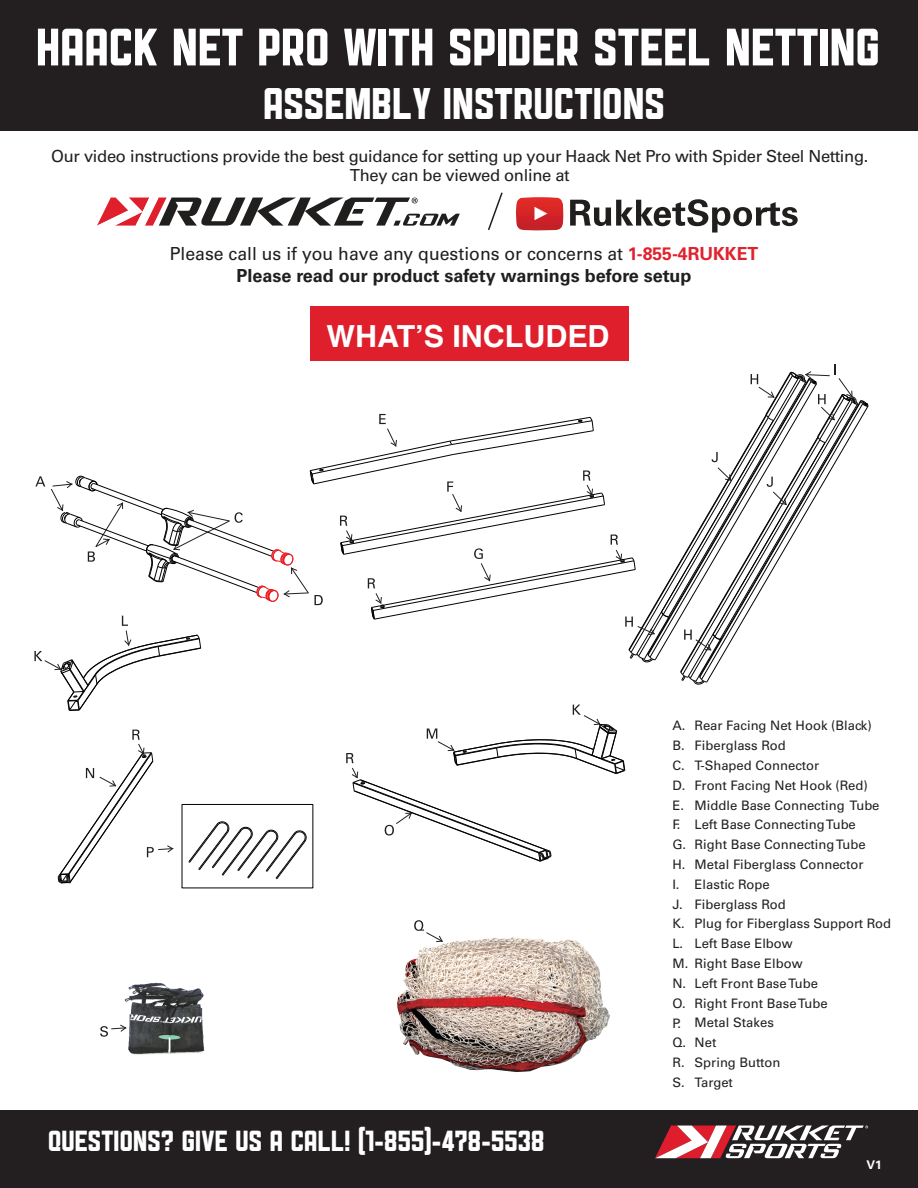
<style>
.page{position:relative;width:918px;height:1188px;background:#fff}
.page>*{position:absolute;margin:0;border:0;box-sizing:border-box;transform-origin:0 0}
.t1{font:57px "Public Gothic Square";color:#fff}
.t2{font:48px "Public Gothic Square";color:#fff}
.t3{font:31.5px "Public Gothic Square";color:#fff}
.t4{font:700 30.45px "Helvetica";color:#fff}
.t5{font:18px/21.6px "Univers LT Std";color:#211e1e;text-align:center}
.t6{font:16.5px/20px "Univers LT Std";letter-spacing:-.02em;color:#211e1e;text-align:center}
.t7{font:13.05px/19.8px "Univers LT Std";color:#231f20}
.t8{font:700 12px "Univers LT Std";color:#fff}
.s1{font-weight:700;color:#e1212d}
.s2{font-weight:700}
</style>
<div class="page">
<div style="left:311px;top:307px;width:318px;height:54px;background:#df202c"></div>
<div style="left:0;top:1110px;width:918px;height:78px;background:#231f20"></div>
<svg style="left:655px;top:1126px;width:213px;height:32px"></svg>
<svg style="left:570px;top:199px;width:228px;height:34px"></svg>
<img style="left:516px;top:197px;width:48px;height:34px">
<svg style="left:488px;top:192px;width:15px;height:38px"></svg>
<svg style="left:97px;top:198px;width:363px;height:28px"></svg>
<div style="left:0;top:0;width:918px;height:131px;background:#231f20"></div>
<img style="left:397px;top:937px;width:213px;height:135px">
<svg style="left:414px;top:920px;width:29px;height:22px"></svg>
<svg style="left:34px;top:364px;width:834px;height:520px"></svg>
<img style="left:124px;top:982px;width:81px;height:73px">
<svg style="left:100px;top:1025px;width:27px;height:12px"></svg>
<h1 class="t1" style="left:38px;top:19px;width:845px">HAACK NET PRO WITH SPIDER STEEL NETTING</h1>
<h2 class="t2" style="left:265px;top:80px;width:403px">ASSEMBLY INSTRUCTIONS</h2>
<p class="t6" style="left:51px;top:146px;width:819px">Our video instructions provide the best guidance for setting up your Haack Net Pro with Spider Steel Netting.<br>They can be viewed online at</p>
<h3 class="t5" style="left:170px;top:243px;width:590px">Please call us if you have any questions or concerns at <span class="s1">1-855-4RUKKET<br></span><span class="s2">Please read our product safety warnings before setup</span></h3>
<h3 class="t4" style="left:326px;top:312px;width:285px">WHAT’S INCLUDED</h3>
<h3 class="t3" style="left:49px;top:1126px;width:498px">QUESTIONS? GIVE US A CALL! (1-855)-478-5538</h3>
<p class="t7" style="left:695px;top:716px;width:198px">Rear Facing Net Hook (Black)<br>Fiberglass Rod<br>T-Shaped Connector<br>Front Facing Net Hook (Red)<br>Middle Base Connecting Tube<br>Left Base Connecting Tube<br>Right Base Connecting Tube<br>Metal Fiberglass Connector<br>Elastic Rope<br>Fiberglass Rod<br>Plug for Fiberglass Support Rod<br>Left Base Elbow<br>Right Base Elbow<br>Left Front Base Tube<br>Right Front Base Tube<br>Metal Stakes<br>Net<br>Spring Button<br>Target</p>
<p class="t7" style="left:672px;top:716px;width:17px">A.<br>B.<br>C.<br>D.<br>E.<br>F.<br>G.<br>H.<br>I.<br>J.<br>K.<br>L.<br>M.<br>N.<br>O.<br>P.<br>Q.<br>R.<br>S.</p>
<p class="t8" style="left:867px;top:1158px;width:17px">V1</p>
</div>
